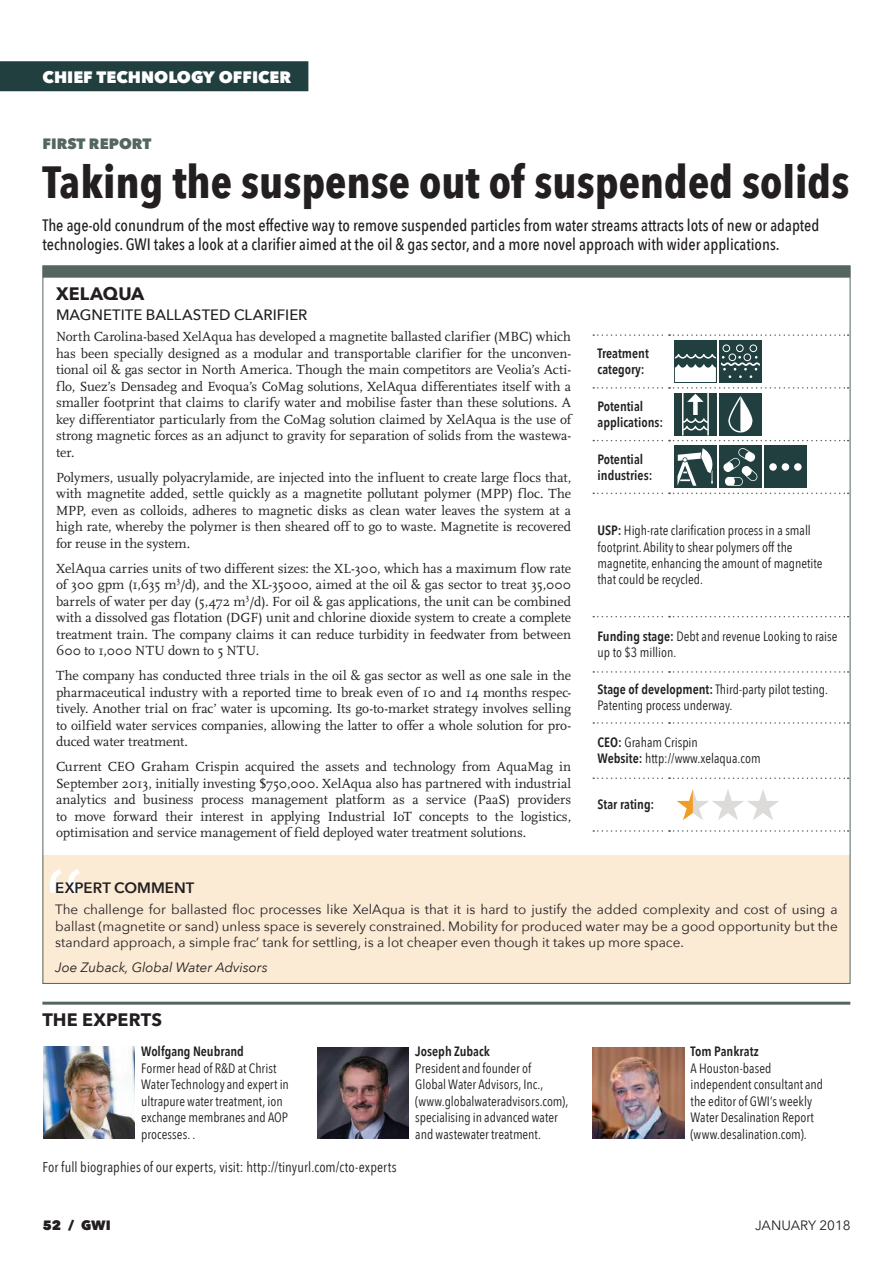
<style>
.page{position:relative;width:893px;height:1263px;background:#fff}
.page>*{position:absolute;margin:0;border:0;box-sizing:border-box;transform-origin:0 0}
.t1{font:700 45px "Avenir Next Condensed";color:#231f20}
.t2{font:700 18px "Avenir Next";letter-spacing:.005em;color:#231f20}
.t3{font:500 16.5px/19.8px "Avenir Next Condensed";color:#231f20}
.t4{font:800 16.5px "Avenir Next";color:#fff}
.t5{font:500 15px "Avenir Next";color:#231f20}
.t6{font:600 15px "Avenir Next";color:#231f20}
.t7{font:800 15px "Avenir Next";color:#55665e}
.t8{font:14.25px "Avenir Next Condensed";letter-spacing:.01em;color:#231f20}
.t9{font:13.8px/16.5px "Scala";letter-spacing:-.01em;color:#231f20;text-align:justify}
.t10{font:13.5px/16.5px "Avenir Next Condensed";color:#231f20}
.t11{font:13.5px/16.5px "Avenir Next";color:#231f20;text-align:justify}
.t12{font:600 13.5px/16.2px "Avenir Next Condensed";color:#231f20}
.t13{font:italic 13.5px "Avenir Next";color:#231f20}
.t14{font:800 13.5px "Avenir Next";color:#231f20}
.s1{font-weight:600}
</style>
<div class="page">
<div style="left:0;top:61px;width:308px;height:30px;background:#203f3e"></div>
<div style="left:43px;top:855px;width:807px;height:129px;background:#fbead4"></div>
<svg style="left:50px;top:869px;width:30px;height:23px"></svg>
<div style="left:43px;top:266px;width:807px;height:12px;background:#55665e"></div>
<img style="left:317px;top:1047px;width:92px;height:92px">
<img style="left:593px;top:1047px;width:91px;height:92px">
<hr style="left:42px;top:1002px;width:808px;height:3px;background:#55665e">
<svg style="left:593px;top:334px;width:256px;height:2px"></svg>
<svg style="left:593px;top:830px;width:256px;height:2px"></svg>
<svg style="left:593px;top:493px;width:256px;height:1px"></svg>
<svg style="left:593px;top:616px;width:256px;height:1px"></svg>
<svg style="left:593px;top:671px;width:256px;height:2px"></svg>
<svg style="left:593px;top:722px;width:256px;height:2px"></svg>
<svg style="left:593px;top:777px;width:256px;height:2px"></svg>
<div style="left:674px;top:340px;width:43px;height:43px;background:#203f3e"></div>
<div style="left:719px;top:340px;width:43px;height:43px;background:#203f3e"></div>
<div style="left:723px;top:345px;width:7px;height:7px;border:1px solid #fff;border-radius:50%"></div>
<div style="left:736px;top:345px;width:7px;height:7px;border:1px solid #fff;border-radius:50%"></div>
<div style="left:750px;top:345px;width:7px;height:7px;border:1px solid #fff;border-radius:50%"></div>
<svg style="left:593px;top:354px;width:256px;height:87px"></svg>
<div style="left:674px;top:446px;width:43px;height:42px;background:#203f3e"></div>
<svg style="left:677px;top:448px;width:36px;height:38px"></svg>
<div style="left:719px;top:446px;width:43px;height:42px;background:#203f3e"></div>
<svg style="left:723px;top:448px;width:34px;height:38px"></svg>
<div style="left:764px;top:446px;width:43px;height:42px;background:#203f3e"></div>
<div style="left:769px;top:463px;width:8px;height:8px;background:#fff;border-radius:50%"></div>
<div style="left:782px;top:463px;width:7px;height:8px;background:#fff;border-radius:50%"></div>
<div style="left:794px;top:463px;width:8px;height:8px;background:#fff;border-radius:50%"></div>
<svg style="left:677px;top:789px;width:102px;height:31px"></svg>
<img style="left:43px;top:1047px;width:92px;height:91px">
<p class="t4" style="left:43px;top:66px;width:250px">CHIEF TECHNOLOGY OFFICER</p>
<p class="t7" style="left:43px;top:134px;width:110px">FIRST REPORT</p>
<h1 class="t1" style="left:43px;top:155px;width:808px">Taking the suspense out of suspended solids</h1>
<p class="t3" style="left:43px;top:215px;width:778px">The age-old conundrum of the most effective way to remove suspended particles from water streams attracts lots of new or adapted technologies. GWI takes a look at a clarifier aimed at the oil &amp; gas sector, and a more novel approach with wider applications.</p>
<h2 class="t2" style="left:56px;top:282px;width:90px">XELAQUA</h2>
<p class="t5" style="left:56px;top:306px;width:253px">MAGNETITE BALLASTED CLARIFIER</p>
<p class="t9" style="left:56px;top:329px;width:517px">North Carolina-based XelAqua has developed a magnetite ballasted clarifier (MBC) which has been specially designed as a modular and transportable clarifier for the unconven&shy;tional oil &amp; gas sector in North America. Though the main competitors are Veolia’s Acti&shy;flo, Suez’s Densadeg and Evoqua’s CoMag solutions, XelAqua differentiates itself with a smaller footprint that claims to clarify water and mobilise faster than these solutions. A key differentiator particularly from the CoMag solution claimed by XelAqua is the use of strong magnetic forces as an adjunct to gravity for separation of solids from the wastewa&shy;ter.</p>
<p class="t9" style="left:56px;top:469px;width:517px">Polymers, usually polyacrylamide, are injected into the influent to create large flocs that, with magnetite added, settle quickly as a magnetite pollutant polymer (MPP) floc. The MPP, even as colloids, adheres to magnetic disks as clean water leaves the system at a high rate, whereby the polymer is then sheared off to go to waste. Magnetite is recovered for reuse in the system.</p>
<p class="t9" style="left:56px;top:560px;width:517px">XelAqua carries units of two different sizes: the XL-300, which has a maximum flow rate of 300 gpm (1,635 m<sup>3</sup>/d), and the XL-35000, aimed at the oil &amp; gas sector to treat 35,000 barrels of water per day (5,472 m<sup>3</sup>/d). For oil &amp; gas applications, the unit can be combined with a dissolved gas flotation (DGF) unit and chlorine dioxide system to create a complete treatment train. The company claims it can reduce turbidity in feedwater from between 600 to 1,000 NTU down to 5 NTU.</p>
<p class="t9" style="left:56px;top:668px;width:517px">The company has conducted three trials in the oil &amp; gas sector as well as one sale in the pharmaceutical industry with a reported time to break even of 10 and 14 months respec&shy;tively. Another trial on frac’ water is upcoming. Its go-to-market strategy involves selling to oilfield water services companies, allowing the latter to offer a whole solution for pro&shy;duced water treatment.</p>
<p class="t9" style="left:56px;top:759px;width:517px">Current CEO Graham Crispin acquired the assets and technology from AquaMag in September 2013, initially investing $750,000. XelAqua also has partnered with industrial analytics and business process management platform as a service (PaaS) providers to move forward their interest in applying Industrial IoT concepts to the logistics, optimisation and service management of field deployed water treatment solutions.</p>
<p class="t12" style="left:598px;top:345px;width:53px">Treatment category:</p>
<p class="t12" style="left:598px;top:398px;width:67px">Potential applications:</p>
<p class="t12" style="left:598px;top:451px;width:56px">Potential industries:</p>
<p class="t10" style="left:598px;top:523px;width:226px"><span class="s1">USP:</span> High-rate clarification process in a small footprint. Ability to shear polymers off the magnetite, enhancing the amount of magnetite that could be recycled.</p>
<p class="t10" style="left:598px;top:628px;width:241px"><span class="s1">Funding stage:</span> Debt and revenue Looking to raise up to $3 million.</p>
<p class="t10" style="left:598px;top:681px;width:232px"><span class="s1">Stage of development:</span> Third-party pilot testing.<br>Patenting process underway.</p>
<p class="t10" style="left:598px;top:734px;width:165px"><span class="s1">CEO:</span> Graham Crispin<br><span class="s1">Website:</span> http://www.xelaqua.com</p>
<p class="t12" style="left:598px;top:796px;width:58px">Star rating:</p>
<p class="t6" style="left:55px;top:879px;width:141px">EXPERT COMMENT</p>
<p class="t11" style="left:55px;top:901px;width:784px">The challenge for ballasted floc processes like XelAqua is that it is hard to justify the added complexity and cost of using a ballast (magnetite or sand) unless space is severely constrained. Mobility for produced water may be a good opportunity but the standard approach, a simple frac’ tank for settling, is a lot cheaper even though it takes up more space.</p>
<p class="t13" style="left:55px;top:959px;width:214px">Joe Zuback, Global Water Advisors</p>
<h2 class="t2" style="left:42px;top:1008px;width:121px">THE EXPERTS</h2>
<p class="t12" style="left:141px;top:1043px;width:104px">Wolfgang Neubrand</p>
<p class="t10" style="left:141px;top:1060px;width:149px">Former head of R&amp;D at Christ<br>Water Technology and expert in ultrapure water treatment, ion exchange membranes and AOP processes. .</p>
<p class="t8" style="left:43px;top:1158px;width:356px">For full biographies of our experts, visit: http://tinyurl.com/cto-experts</p>
<p class="t14" style="left:43px;top:1217px;width:70px">52 / GWI</p>
<p class="t12" style="left:415px;top:1043px;width:76px">Joseph Zuback</p>
<p class="t10" style="left:415px;top:1060px;width:154px">President and founder of<br>Global Water Advisors, Inc., (www.globalwateradvisors.com), specialising in advanced water and wastewater treatment.</p>
<p class="t12" style="left:691px;top:1043px;width:70px">Tom Pankratz</p>
<p class="t10" style="left:691px;top:1060px;width:134px">A Houston-based independent consultant and the editor of GWI’s weekly<br>Water Desalination Report (www.desalination.com).</p>
<p class="t11" style="left:755px;top:1217px;width:97px">JANUARY 2018</p>
</div>
